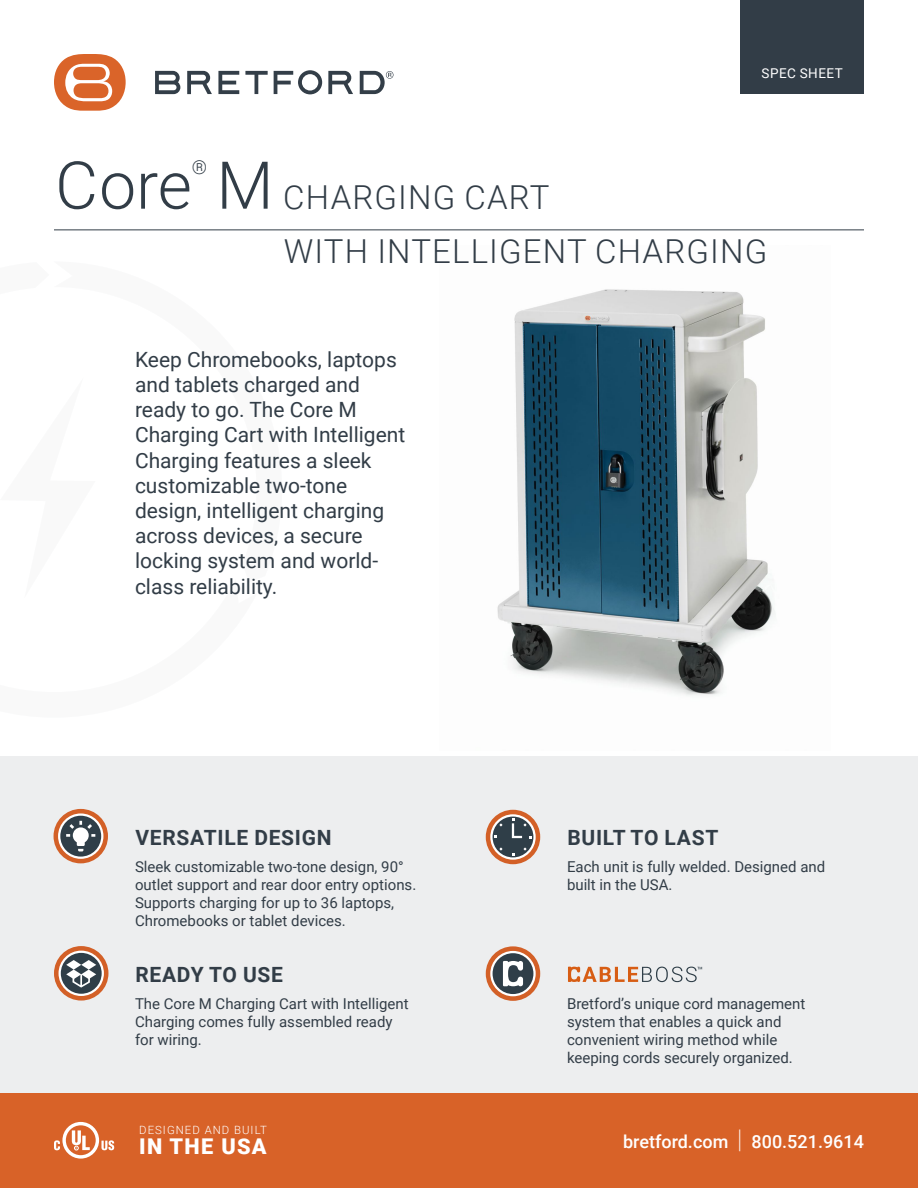
<style>
.page{position:relative;width:918px;height:1188px;background:#fff}
.page>*{position:absolute;margin:0;border:0;box-sizing:border-box;transform-origin:0 0}
.t1{font:300 66px "Roboto";color:#323d47}
.t2{font:300 33px "Roboto";letter-spacing:.035em;color:#323d47}
.t3{font:900 21.75px "Roboto";letter-spacing:.06em;color:#fff}
.t4{font:21px/25.2px "Roboto";color:#323d47}
.t5{font:700 21px "Roboto";letter-spacing:.035em;color:#323d47}
.t6{font:300 19.2px "Roboto";color:#323d47}
.t7{font:500 18px "Roboto";color:#fff}
.t8{font:15px/18px "Roboto";color:#323d47}
.t9{font:13.5px "Roboto";letter-spacing:.035em;color:#fff}
.t10{font:300 11.4px "Roboto";letter-spacing:.09em;color:#fff}
.s1{font-size:66px}
.s2{font-weight:300;font-size:25.8px}
</style>
<div class="page">
<svg style="left:187px;top:71px;width:25px;height:23px"></svg>
<svg style="left:274px;top:70px;width:48px;height:24px"></svg>
<svg style="left:218px;top:71px;width:21px;height:23px"></svg>
<svg style="left:245px;top:71px;width:23px;height:23px"></svg>
<svg style="left:155px;top:71px;width:25px;height:23px"></svg>
<svg style="left:328px;top:71px;width:25px;height:23px"></svg>
<svg style="left:54px;top:54px;width:72px;height:57px"></svg>
<svg style="left:360px;top:71px;width:33px;height:23px"></svg>
<div style="left:740px;top:0;width:124px;height:94px;background:#323d47"></div>
<div style="left:0;top:756px;width:918px;height:346px;background:#edeeef"></div>
<div style="left:0;top:1093px;width:918px;height:95px;background:#d86228"></div>
<hr style="left:717px;top:1097px;width:1px;height:37px;background:#fff">
<svg style="left:54px;top:1122px;width:60px;height:37px"></svg>
<hr style="left:54px;top:230px;width:810px;height:1px;background:#323d47">
<img style="left:497px;top:289px;width:278px;height:407px">
<div style="left:54px;top:809px;width:54px;height:54px;background:#d36027;border-radius:50%"></div>
<svg style="left:58px;top:813px;width:45px;height:46px"></svg>
<div style="left:54px;top:946px;width:54px;height:55px;background:#d36027;border-radius:50%"></div>
<svg style="left:59px;top:951px;width:45px;height:45px"></svg>
<div style="left:486px;top:810px;width:54px;height:54px;background:#d36027;border-radius:50%"></div>
<svg style="left:490px;top:814px;width:46px;height:46px"></svg>
<svg style="left:568px;top:967px;width:134px;height:15px"></svg>
<div style="left:486px;top:946px;width:54px;height:55px;background:#d36027;border-radius:50%"></div>
<svg style="left:490px;top:951px;width:46px;height:45px"></svg>
<p class="t1" style="left:55px;top:139px;width:138px">Core</p>
<p class="t6" style="left:192px;top:153px;width:17px">®</p>
<p class="t2" style="left:216px;top:174px;width:335px"><span class="s1">M</span> CHARGING CART</p>
<p class="t9" style="left:762px;top:63px;width:83px">SPEC SHEET</p>
<p class="t2" style="left:284px;top:229px;width:485px">WITH INTELLIGENT CHARGING</p>
<p class="t4" style="left:135px;top:346px;width:272px">Keep Chromebooks, laptops and tablets charged and ready to go. The Core M<br>Charging Cart with Intelligent<br>Charging features a sleek customizable two-tone design, intelligent charging across devices, a secure locking system and world&shy;class reliability.</p>
<p class="t5" style="left:135px;top:823px;width:198px">VERSATILE DESIGN</p>
<p class="t8" style="left:135px;top:857px;width:283px">Sleek customizable two-tone design, 90° outlet support and rear door entry options.<br>Supports charging for up to 36 laptops, Chromebooks or tablet devices.</p>
<p class="t5" style="left:567px;top:823px;width:153px">BUILT TO LAST</p>
<p class="t8" style="left:567px;top:857px;width:260px">Each unit is fully welded. Designed and built in the USA.</p>
<p class="t5" style="left:135px;top:960px;width:149px">READY TO USE</p>
<p class="t8" style="left:135px;top:994px;width:275px">The Core M Charging Cart with Intelligent<br>Charging comes fully assembled ready for wiring.</p>
<p class="t8" style="left:567px;top:994px;width:240px">Bretford’s unique cord management system that enables a quick and convenient wiring method while keeping cords securely organized.</p>
<p class="t10" style="left:139px;top:1122px;width:129px">DESIGNED AND BUILT</p>
<h3 class="t3" style="left:139px;top:1131px;width:129px">IN THE USA</h3>
<p class="t7" style="left:623px;top:1128px;width:242px">bretford.com <span class="s2">|</span> 800.521.9614</p>
</div>
